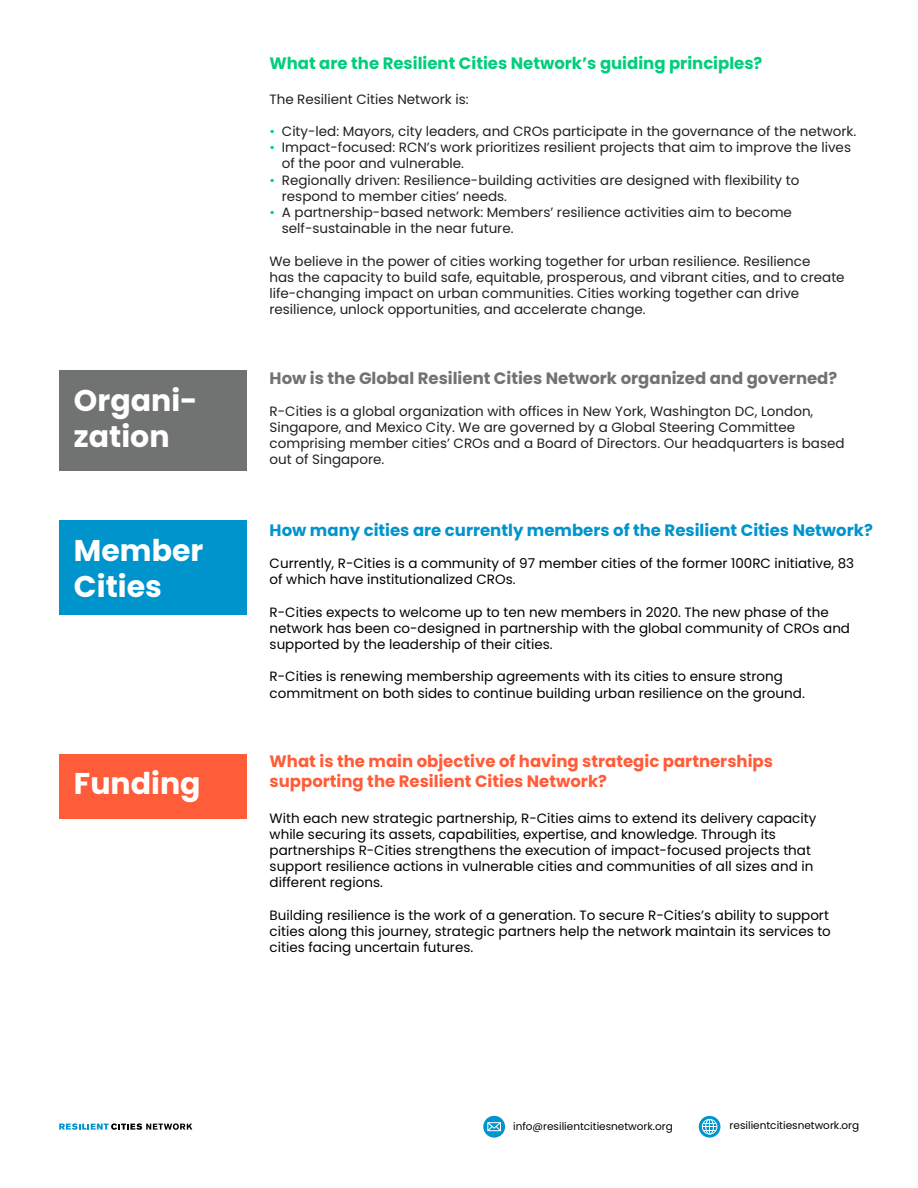
<style>
.page{position:relative;width:918px;height:1188px;background:#fff}
.page>*{position:absolute;margin:0;border:0;box-sizing:border-box;transform-origin:0 0}
.t1{font:700 30px/36px "Poppins";color:#fff}
.t2{font:700 16.5px/19.8px "Poppins";color:#ff5c39}
.t3{font:700 16.5px "Poppins";color:#0094cc}
.t4{font:700 16.5px "Poppins";color:#707372}
.t5{font:700 16.5px "Poppins";color:#00cd7d}
.t6{font:13.5px/16.2px "Poppins";color:#000}
.t7{font:13.5px/16.2px "Poppins";color:#231f20}
.t8{font:10.5px "Poppins";color:#000}
.s1{color:#00cd7d}
</style>
<div class="page">
<div style="left:59px;top:370px;width:188px;height:101px;background:#707372"></div>
<div style="left:59px;top:521px;width:188px;height:94px;background:#0094cc"></div>
<div style="left:59px;top:754px;width:188px;height:65px;background:#ff5c39"></div>
<svg style="left:483px;top:1116px;width:22px;height:22px"></svg>
<svg style="left:487px;top:1122px;width:14px;height:9px"></svg>
<svg style="left:699px;top:1116px;width:21px;height:22px"></svg>
<svg style="left:702px;top:1119px;width:15px;height:16px"></svg>
<svg style="left:59px;top:1123px;width:133px;height:7px"></svg>
<h1 class="t1" style="left:74px;top:382px;width:125px">Organi&shy;zation</h1>
<h1 class="t1" style="left:74px;top:533px;width:131px">Member<br>Cities</h1>
<h1 class="t1" style="left:74px;top:766px;width:128px">Funding</h1>
<p class="t5" style="left:269px;top:54px;width:495px">What are the Resilient Cities Network’s guiding principles?</p>
<p class="t7" style="left:269px;top:91px;width:201px">The Resilient Cities Network is:</p>
<p class="t7" style="left:269px;top:123px;width:588px"><span class="s1">•</span> City-led: Mayors, city leaders, and CROs participate in the governance of the network.</p>
<p class="t7" style="left:282px;top:139px;width:571px;text-indent:-13px"><span class="s1">•</span> Impact-focused: RCN’s work prioritizes resilient projects that aim to improve the lives of the poor and vulnerable.</p>
<p class="t7" style="left:282px;top:172px;width:519px;text-indent:-13px"><span class="s1">•</span> Regionally driven: Resilience-building activities are designed with flexibility to respond to member cities’ needs.</p>
<p class="t7" style="left:282px;top:204px;width:512px;text-indent:-13px"><span class="s1">•</span> A partnership-based network: Members’ resilience activities aim to become self-sustainable in the near future.</p>
<p class="t7" style="left:269px;top:253px;width:577px">We believe in the power of cities working together for urban resilience. Resilience<br>has the capacity to build safe, equitable, prosperous, and vibrant cities, and to create life-changing impact on urban communities. Cities working together can drive resilience, unlock opportunities, and accelerate change.</p>
<p class="t4" style="left:270px;top:369px;width:569px">How is the Global Resilient Cities Network organized and governed?</p>
<p class="t7" style="left:270px;top:403px;width:576px">R-Cities is a global organization with offices in New York, Washington DC, London, Singapore, and Mexico City. We are governed by a Global Steering Committee comprising member cities’ CROs and a Board of Directors. Our headquarters is based out of Singapore.</p>
<p class="t3" style="left:270px;top:521px;width:605px">How many cities are currently members of the Resilient Cities Network?</p>
<p class="t6" style="left:270px;top:555px;width:586px">Currently, R-Cities is a community of 97 member cities of the former 100RC initiative, 83 of which have institutionalized CROs.</p>
<p class="t6" style="left:270px;top:604px;width:582px">R-Cities expects to welcome up to ten new members in 2020. The new phase of the network has been co-designed in partnership with the global community of CROs and supported by the leadership of their cities.</p>
<p class="t6" style="left:270px;top:669px;width:537px">R-Cities is renewing membership agreements with its cities to ensure strong commitment on both sides to continue building urban resilience on the ground.</p>
<p class="t2" style="left:270px;top:751px;width:505px">What is the main objective of having strategic partnerships supporting the Resilient Cities Network?</p>
<p class="t6" style="left:270px;top:810px;width:548px">With each new strategic partnership, R-Cities aims to extend its delivery capacity while securing its assets, capabilities, expertise, and knowledge. Through its partnerships R-Cities strengthens the execution of impact-focused projects that support resilience actions in vulnerable cities and communities of all sizes and in different regions.</p>
<p class="t6" style="left:270px;top:907px;width:563px">Building resilience is the work of a generation. To secure R-Cities’s ability to support cities along this journey, strategic partners help the network maintain its services to cities facing uncertain futures.</p>
<p class="t8" style="left:513px;top:1120px;width:161px">info@resilientcitiesnetwork.org</p>
<p class="t8" style="left:730px;top:1119px;width:131px">resilientcitiesnetwork.org</p>
</div>
